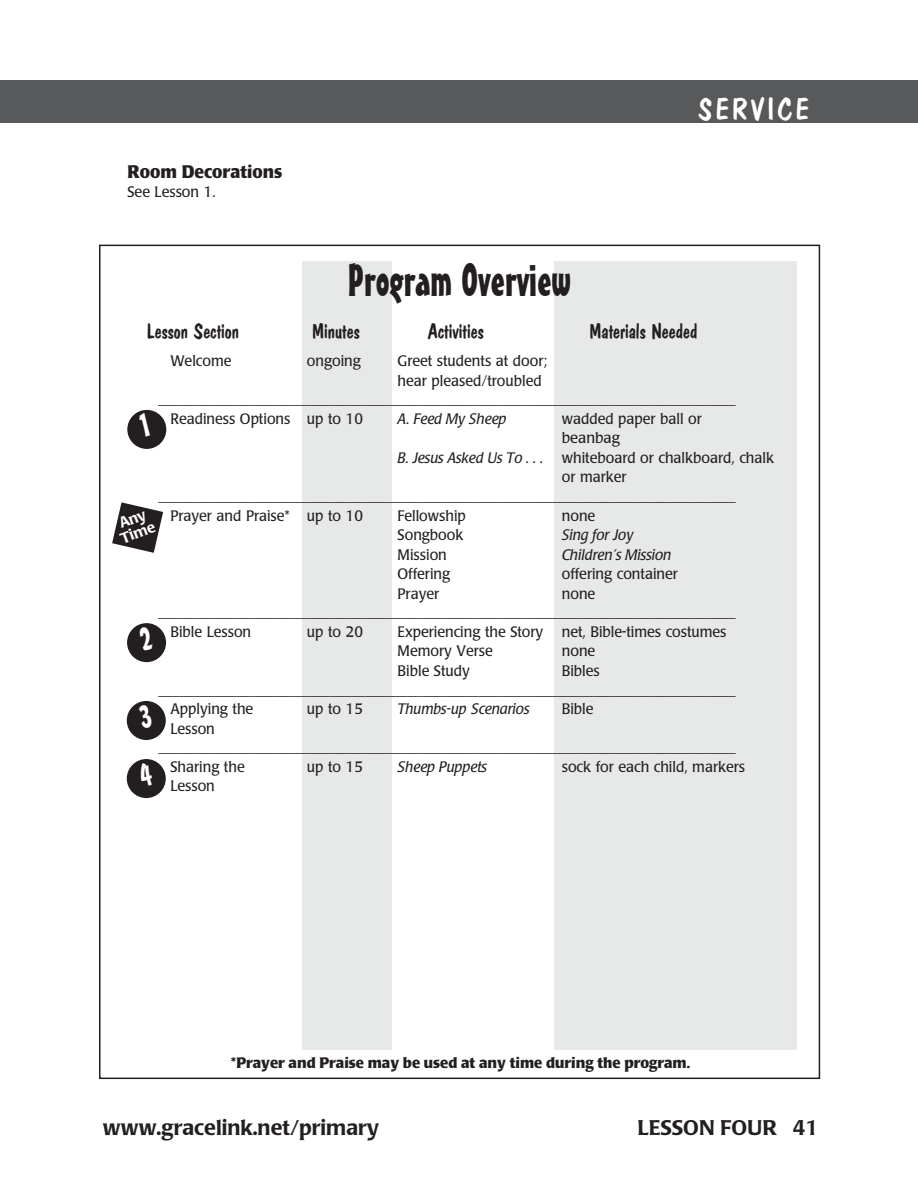
<style>
.page{position:relative;width:918px;height:1202px;background:#fff}
.page>*{position:absolute;margin:0;border:0;box-sizing:border-box;transform-origin:0 0}
.section_title{font:45px "Mister Earl BT";color:#231f20}
.t1{font:30px "Dom Casual D";letter-spacing:.1em;color:#fff}
.section_title-2{font:21px "Dom Casual D";color:#231f20}
.t2{font:500 21px "Poppl Laudatio";color:#231f20}
.body{font:700 18px "Poppl Laudatio";color:#231f20;scale:.95 1}
.P_overview_body{font:15px "Poppl Laudatio";color:#231f20;scale:.95 1}
.body-2{font:15px/19.5px "Poppl Laudatio";color:#231f20;scale:.95 1}
.body-3{font:italic 15px "Poppl Laudatio";color:#231f20}
.body-Xindent{font:700 15px "Poppl Laudatio";color:#231f20}
.body-4{font:italic 15px "Poppl Laudatio";color:#231f20;scale:.95 1}
.t3{font:500 14.85px/14.9px "Poppl Laudatio";color:#fff}
.s1{font-style:italic}
</style>
<div class="page">
<div style="left:302px;top:261px;width:90px;height:788px;background:#e7e8e8"></div>
<div style="left:554px;top:261px;width:243px;height:788px;background:#e7e8e8"></div>
<div style="left:0;top:80px;width:27px;height:43px;background:#58595b"></div>
<div style="left:127px;top:410px;width:39px;height:39px;background:#231f20;border-radius:50%"></div>
<svg style="left:112px;top:502px;width:51px;height:51px"></svg>
<div style="left:127px;top:623px;width:39px;height:39px;background:#231f20;border-radius:50%"></div>
<div style="left:127px;top:701px;width:39px;height:39px;background:#231f20;border-radius:50%"></div>
<div style="left:127px;top:759px;width:39px;height:39px;background:#231f20;border-radius:50%"></div>
<div style="left:27px;top:80px;width:891px;height:43px;background:#58595b"></div>
<p class="body" style="left:128px;top:161px;width:165px">Room Decorations</p>
<p class="body-2" style="left:128px;top:182px;width:94px">See Lesson 1.</p>
<p class="section_title" style="left:348px;top:253px;width:225px">Program Overview</p>
<p class="t1" style="left:698px;top:92px;width:112px">SERVICE</p>
<p class="section_title-2" style="left:147px;top:319px;width:94px">Lesson Section</p>
<p class="section_title-2" style="left:312px;top:319px;width:49px">Minutes</p>
<p class="section_title-2" style="left:428px;top:319px;width:58px">Activities</p>
<p class="section_title-2" style="left:589px;top:319px;width:109px">Materials Needed</p>
<p class="P_overview_body" style="left:170px;top:352px;width:66px">Welcome</p>
<p class="P_overview_body" style="left:307px;top:352px;width:58px">ongoing</p>
<p class="P_overview_body" style="left:398px;top:352px;width:159px">Greet students at door;</p>
<p class="body-2" style="left:398px;top:371px;width:153px">hear pleased/troubled</p>
<p class="P_overview_body" style="left:158px;top:391px;width:609px">_________________________________________________________________________________</p>
<p class="body-2" style="left:170px;top:409px;width:204px">Readiness Options up to 10</p>
<p class="body-3" style="left:398px;top:410px;width:110px">A. Feed My Sheep</p>
<p class="body-2" style="left:562px;top:409px;width:149px">wadded paper ball or beanbag</p>
<p class="body-2" style="left:398px;top:448px;width:398px"><span class="s1">B. Jesus Asked Us To . . .</span> whiteboard or chalkboard, chalk</p>
<p class="body-2" style="left:562px;top:467px;width:70px">or marker</p>
<p class="P_overview_body" style="left:158px;top:487px;width:609px">_________________________________________________________________________________</p>
<p class="body-2" style="left:170px;top:506px;width:204px">Prayer and Praise* up to 10</p>
<p class="body-2" style="left:398px;top:506px;width:73px">Fellowship</p>
<p class="body-2" style="left:562px;top:506px;width:37px">none</p>
<p class="body-2" style="left:398px;top:525px;width:71px">Songbook</p>
<p class="body-3" style="left:562px;top:526px;width:73px">Sing for Joy</p>
<p class="body-2" style="left:398px;top:545px;width:53px">Mission</p>
<p class="body-3" style="left:562px;top:546px;width:111px">Children’s Mission</p>
<p class="body-2" style="left:398px;top:564px;width:57px">Offering</p>
<p class="body-2" style="left:562px;top:564px;width:124px">offering container</p>
<p class="body-2" style="left:398px;top:584px;width:45px">Prayer</p>
<p class="body-2" style="left:562px;top:584px;width:37px">none</p>
<p class="P_overview_body" style="left:158px;top:604px;width:609px">_________________________________________________________________________________</p>
<p class="body-2" style="left:170px;top:622px;width:87px">Bible Lesson</p>
<p class="body-2" style="left:307px;top:622px;width:60px">up to 20</p>
<p class="body-2" style="left:398px;top:622px;width:348px">Experiencing the Story net, Bible-times costumes</p>
<p class="body-2" style="left:398px;top:641px;width:102px">Memory Verse</p>
<p class="body-2" style="left:562px;top:641px;width:37px">none</p>
<p class="body-2" style="left:398px;top:661px;width:78px">Bible Study</p>
<p class="body-2" style="left:562px;top:661px;width:41px">Bibles</p>
<p class="P_overview_body" style="left:158px;top:681px;width:609px">_________________________________________________________________________________</p>
<p class="body-2" style="left:170px;top:699px;width:89px">Applying the</p>
<p class="body-2" style="left:307px;top:699px;width:60px">up to 15</p>
<p class="body-4" style="left:398px;top:700px;width:140px">Thumbs-up Scenarios</p>
<p class="body-2" style="left:562px;top:699px;width:35px">Bible</p>
<p class="body-2" style="left:170px;top:719px;width:48px">Lesson</p>
<p class="P_overview_body" style="left:158px;top:739px;width:609px">_________________________________________________________________________________</p>
<p class="body-2" style="left:170px;top:757px;width:80px">Sharing the</p>
<p class="body-2" style="left:307px;top:757px;width:60px">up to 15</p>
<p class="body-3" style="left:398px;top:758px;width:91px">Sheep Puppets</p>
<p class="body-2" style="left:562px;top:757px;width:194px">sock for each child, markers</p>
<p class="body-2" style="left:170px;top:776px;width:48px">Lesson</p>
<p class="t3" style="left:113px;top:518px;width:37px;rotate:-21deg">Any<br>Time</p>
<p class="body-Xindent" style="left:231px;top:1053px;width:460px">*Prayer and Praise may be used at any time during the program.</p>
<p class="t2" style="left:103px;top:1115px;width:278px">www.gracelink.net/primary</p>
<p class="t2" style="left:637px;top:1115px;width:182px">LESSON FOUR 41</p>
</div>
